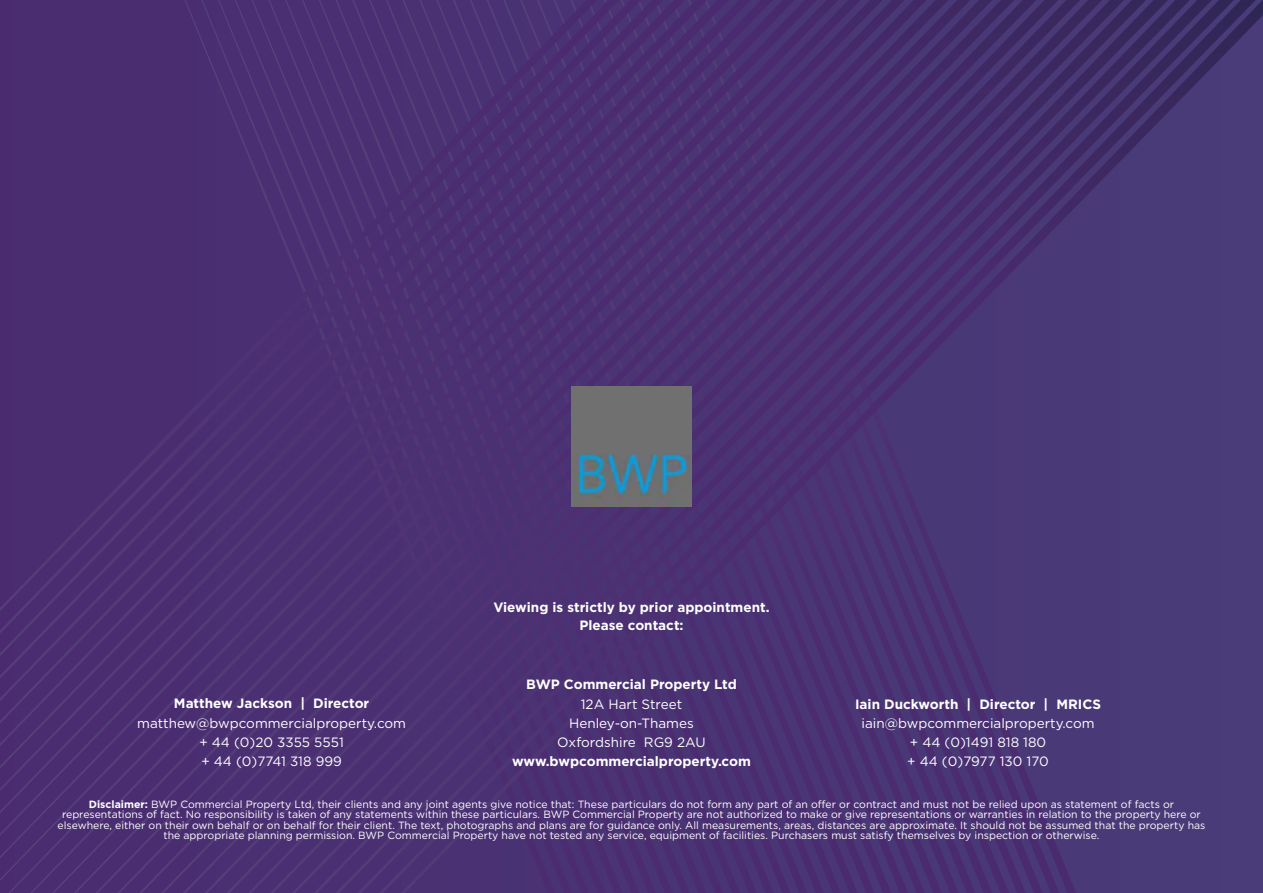
<style>
.page{position:relative;width:1263px;height:893px;background:#4a3172}
.page>*{position:absolute;margin:0;border:0;box-sizing:border-box;transform-origin:0 0}
.t1{font:13.5px/19.2px "Gotham";color:#fff;text-align:center}
.t2{font:700 13.5px/18px "Gotham";color:#fff;text-align:center}
.t3{font:10.5px/10.5px "Gotham";color:#fff;text-align:center}
.s1{font-weight:700}
</style>
<div class="page">
<img style="left:571px;top:386px;width:121px;height:121px">
<p class="t2" style="left:493px;top:598px;width:278px">Viewing is strictly by prior appointment.<br>Please contact:</p>
<p class="t2" style="left:526px;top:675px;width:212px">BWP Commercial Property Ltd</p>
<p class="t1" style="left:557px;top:694px;width:150px">12A Hart Street<br>Henley-on-Thames<br>Oxfordshire RG9 2AU</p>
<p class="t2" style="left:512px;top:752px;width:240px">www.bwpcommercialproperty.com</p>
<p class="t3" style="left:58px;top:799px;width:1149px"><span class="s1">Disclaimer:</span> BWP Commercial Property Ltd, their clients and any joint agents give notice that: These particulars do not form any part of an offer or contract and must not be relied upon as statement of facts or representations of fact. No responsibility is taken of any statements within these particulars. BWP Commercial Property are not authorized to make or give representations or warranties in relation to the property here or elsewhere, either on their own behalf or on behalf for their client. The text, photographs and plans are for guidance only. All measurements, areas, distances are approximate. It should not be assumed that the property has the appropriate planning permission. BWP Commercial Property have not tested any service, equipment of facilities. Purchasers must satisfy themselves by inspection or otherwise.</p>
<p class="t2" style="left:174px;top:694px;width:197px">Matthew Jackson | Director</p>
<p class="t1" style="left:137px;top:713px;width:270px">matthew@bwpcommercialproperty.com + 44 (0)20 3355 5551<br>+ 44 (0)7741 318 999</p>
<p class="t2" style="left:855px;top:695px;width:247px">Iain Duckworth | Director | MRICS</p>
<p class="t1" style="left:861px;top:713px;width:234px">iain@bwpcommercialproperty.com + 44 (0)1491 818 180<br>+ 44 (0)7977 130 170</p>
</div>
